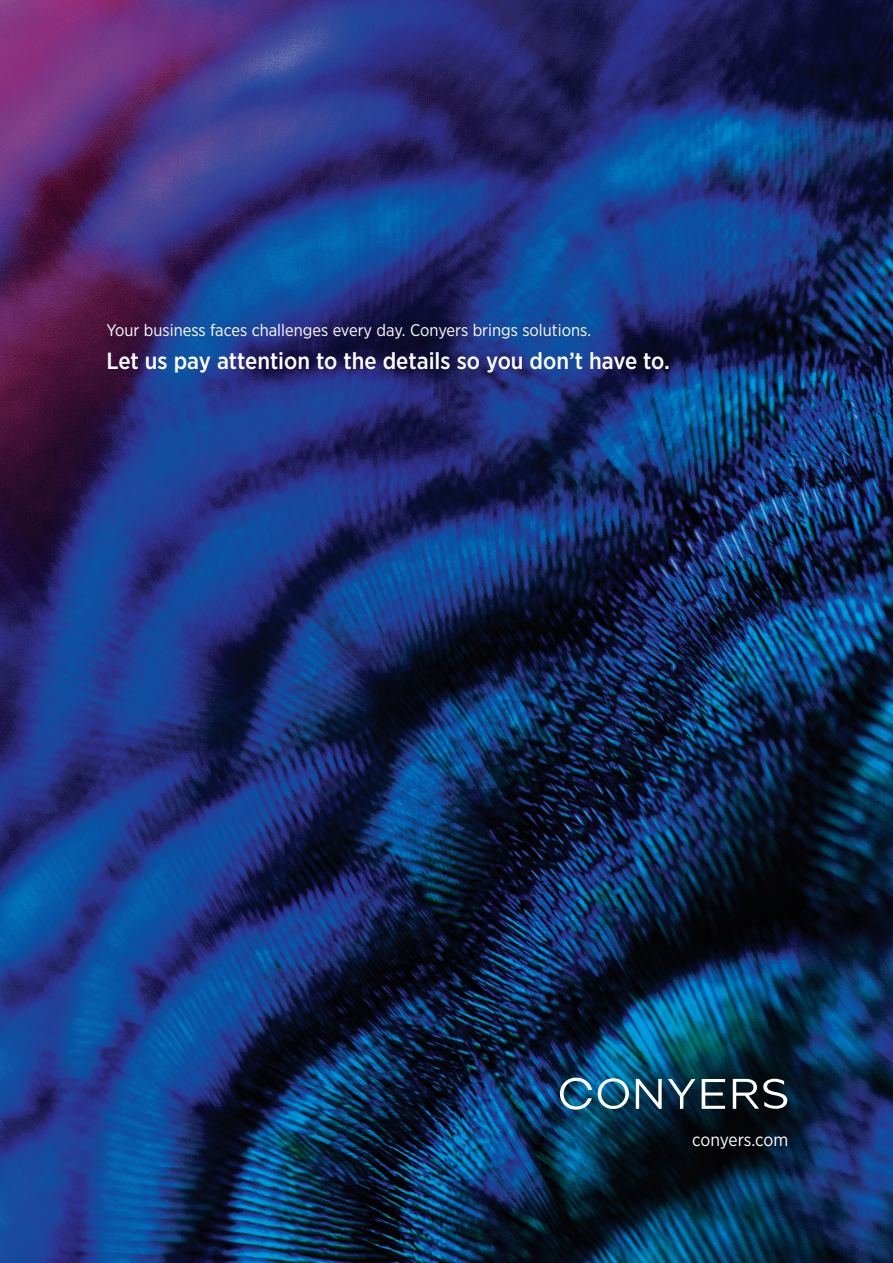
<style>
.page{position:relative;width:893px;height:1263px;background:#fff}
.page>*{position:absolute;margin:0;border:0;box-sizing:border-box;transform-origin:0 0}
.t1{font:500 23.4px "Gotham Narrow";color:#fff}
.t2{font:17.85px "Gotham Narrow";letter-spacing:-.005em;color:#fff}
.t3{font:16.8px "Gotham Narrow";color:#fff}
</style>
<div class="page">
<img style="left:0;top:0;width:893px;height:1263px">
<svg style="left:598px;top:1078px;width:31px;height:31px"></svg>
<svg style="left:636px;top:1079px;width:26px;height:30px"></svg>
<svg style="left:702px;top:1079px;width:23px;height:30px"></svg>
<svg style="left:733px;top:1079px;width:54px;height:30px"></svg>
<svg style="left:668px;top:1079px;width:27px;height:30px"></svg>
<svg style="left:560px;top:1078px;width:32px;height:31px"></svg>
<p class="t3" style="left:106px;top:320px;width:486px">Your business faces challenges every day. Conyers brings solutions.</p>
<p class="t1" style="left:106px;top:346px;width:565px">Let us pay attention to the details so you don’t have to.</p>
<p class="t2" style="left:692px;top:1129px;width:98px">conyers.com</p>
</div>
